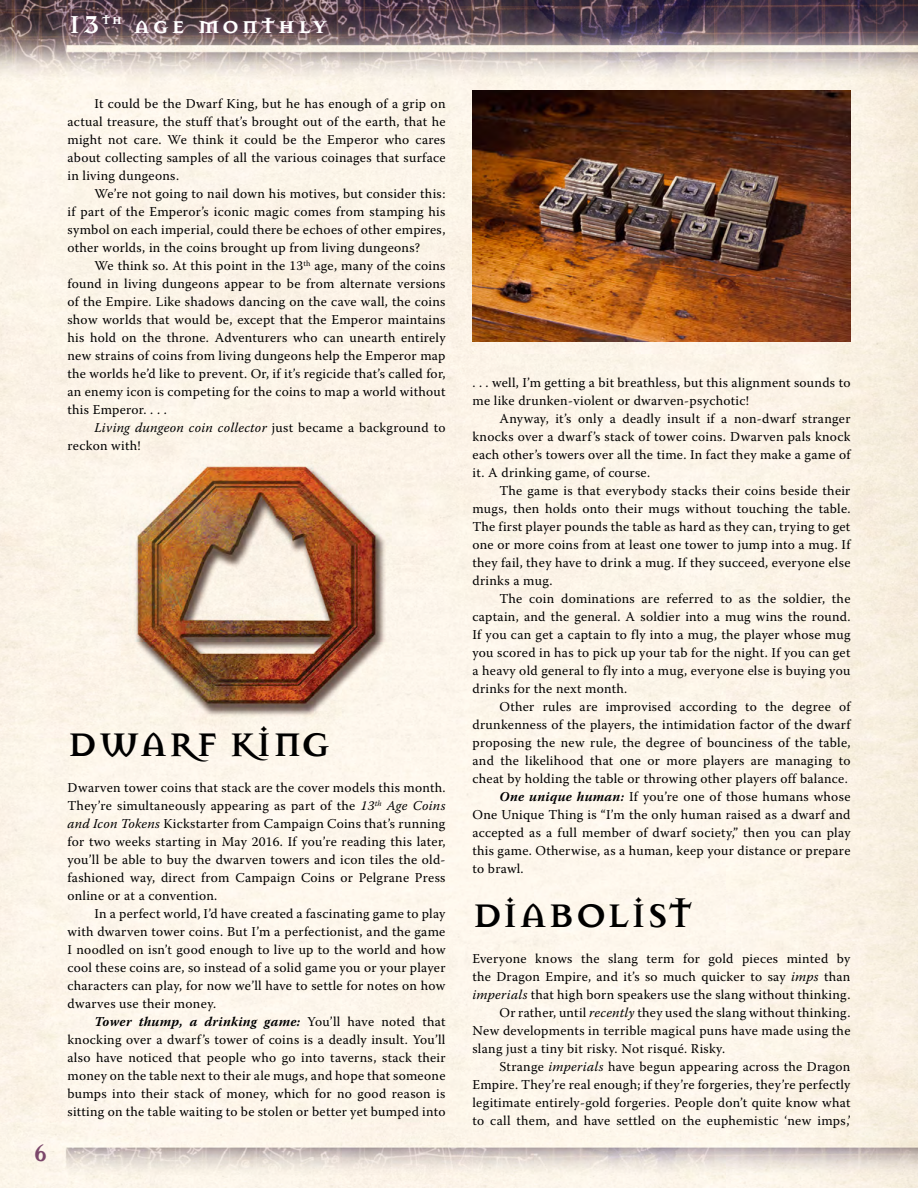
<style>
.page{position:relative;width:918px;height:1188px;background:#fff}
.page>*{position:absolute;margin:0;border:0;box-sizing:border-box;transform-origin:0 0}
.t1{font:700 36px "Mason Serif";letter-spacing:.02em;color:#000}
.t2{font:700 27px "Mason Serif";letter-spacing:.09em;color:#fff}
.t3{font:700 24px "Mason Serif";color:#7b476a}
.t4{font:13.5px/18px "Warnock Pro";letter-spacing:.02em;color:#000;text-align:justify}
.s1{font-style:italic}
.s2{font-weight:700;font-style:italic}
</style>
<div class="page">
<img style="left:0;top:0;width:918px;height:1188px">
<svg style="left:64px;top:6px;width:270px;height:36px;background:#695258"></svg>
<img style="left:122px;top:450px;width:270px;height:270px">
<img style="left:472px;top:90px;width:378px;height:252px">
<h2 class="t2" style="left:68px;top:9px;width:261px">13<sup>th</sup> age monthly</h2>
<p class="t4" style="left:68px;top:94px;width:380px;text-indent:27px">It could be the Dwarf King, but he has enough of a grip on actual treasure, the stuff that’s brought out of the earth, that he might not care. We think it could be the Emperor who cares about collecting samples of all the various coinages that surface in living dungeons.</p>
<p class="t4" style="left:68px;top:184px;width:380px;text-indent:27px">We’re not going to nail down his motives, but consider this: if part of the Emperor’s iconic magic comes from stamping his symbol on each imperial, could there be echoes of other empires, other worlds, in the coins brought up from living dungeons?</p>
<p class="t4" style="left:67px;top:256px;width:380px;text-indent:27px">We think so. At this point in the 13<sup>th</sup> age, many of the coins found in living dungeons appear to be from alternate versions of the Empire. Like shadows dancing on the cave wall, the coins show worlds that would be, except that the Emperor maintains his hold on the throne. Adventurers who can unearth entirely new strains of coins from living dungeons help the Emperor map the worlds he’d like to prevent. Or, if it’s regicide that’s called for, an enemy icon is competing for the coins to map a world without this Emperor. . . .</p>
<p class="t4" style="left:67px;top:418px;width:380px;text-indent:27px"><span class="s1">Living dungeon coin collector</span> just became a background to reckon with!</p>
<h3 class="t3" style="left:34px;top:1139px;width:15px">6</h3>
<h1 class="t1" style="left:68px;top:724px;width:264px">DWARF KING</h1>
<p class="t4" style="left:67px;top:778px;width:380px">Dwarven tower coins that stack are the cover models this month.<br>They’re simultaneously appearing as part of the <span class="s1">13</span><sup>th</sup> <span class="s1">Age Coins and Icon Tokens</span> Kickstarter from Campaign Coins that’s running for two weeks starting in May 2016. If you’re reading this later, you’ll be able to buy the dwarven towers and icon tiles the old&shy;fashioned way, direct from Campaign Coins or Pelgrane Press online or at a convention.</p>
<p class="t4" style="left:67px;top:904px;width:380px;text-indent:27px">In a perfect world, I’d have created a fascinating game to play with dwarven tower coins. But I’m a perfectionist, and the game I noodled on isn’t good enough to live up to the world and how cool these coins are, so instead of a solid game you or your player characters can play, for now we’ll have to settle for notes on how dwarves use their money.</p>
<p class="t4" style="left:67px;top:1012px;width:380px;text-indent:27px"><span class="s2">Tower thump, a drinking game:</span> You’ll have noted that knocking over a dwarf’s tower of coins is a deadly insult. You’ll also have noticed that people who go into taverns, stack their money on the table next to their ale mugs, and hope that someone bumps into their stack of money, which for no good reason is sitting on the table waiting to be stolen or better yet bumped into</p>
<p class="t4" style="left:472px;top:373px;width:379px">. . . well, I’m getting a bit breathless, but this alignment sounds to me like drunken-violent or dwarven-psychotic!</p>
<p class="t4" style="left:472px;top:409px;width:381px;text-indent:27px">Anyway, it’s only a deadly insult if a non-dwarf stranger knocks over a dwarf’s stack of tower coins. Dwarven pals knock each other’s towers over all the time. In fact they make a game of it. A drinking game, of course.</p>
<p class="t4" style="left:472px;top:481px;width:380px;text-indent:27px">The game is that everybody stacks their coins beside their mugs, then holds onto their mugs without touching the table.<br>The first player pounds the table as hard as they can, trying to get one or more coins from at least one tower to jump into a mug. If they fail, they have to drink a mug. If they succeed, everyone else drinks a mug.</p>
<p class="t4" style="left:472px;top:589px;width:380px;text-indent:27px">The coin dominations are referred to as the soldier, the captain, and the general. A soldier into a mug wins the round.<br>If you can get a captain to fly into a mug, the player whose mug you scored in has to pick up your tab for the night. If you can get a heavy old general to fly into a mug, everyone else is buying you drinks for the next month.</p>
<p class="t4" style="left:499px;top:697px;width:354px">Other rules are improvised according to the degree of</p>
<p class="t4" style="left:472px;top:715px;width:381px">drunkenness of the players, the intimidation factor of the dwarf</p>
<p class="t4" style="left:472px;top:733px;width:380px">proposing the new rule, the degree of bounciness of the table,</p>
<p class="t4" style="left:472px;top:751px;width:380px">and the likelihood that one or more players are managing to</p>
<p class="t4" style="left:472px;top:769px;width:377px">cheat by holding the table or throwing other players off balance.</p>
<p class="t4" style="left:499px;top:787px;width:352px"><span class="s2">One unique human:</span> If you’re one of those humans whose</p>
<p class="t4" style="left:472px;top:805px;width:380px">One Unique Thing is “I’m the only human raised as a dwarf and</p>
<p class="t4" style="left:472px;top:823px;width:380px">accepted as a full member of dwarf society,” then you can play</p>
<p class="t4" style="left:472px;top:841px;width:379px">this game. Otherwise, as a human, keep your distance or prepare</p>
<p class="t4" style="left:472px;top:859px;width:53px">to brawl.</p>
<h1 class="t1" style="left:472px;top:895px;width:221px">DIABOLIST</h1>
<p class="t4" style="left:472px;top:949px;width:380px">Everyone knows the slang term for gold pieces minted by</p>
<p class="t4" style="left:472px;top:967px;width:379px">the Dragon Empire, and it’s so much quicker to say <span class="s1">imps</span> than</p>
<p class="t4" style="left:472px;top:985px;width:380px"><span class="s1">imperials</span> that high born speakers use the slang without thinking.</p>
<p class="t4" style="left:500px;top:1003px;width:352px">Or rather, until <span class="s1">recently</span> they used the slang without thinking.</p>
<p class="t4" style="left:472px;top:1021px;width:379px">New developments in terrible magical puns have made using the</p>
<p class="t4" style="left:472px;top:1039px;width:254px">slang just a tiny bit risky. Not risqué. Risky.</p>
<p class="t4" style="left:500px;top:1057px;width:352px">Strange <span class="s1">imperials</span> have begun appearing across the Dragon</p>
<p class="t4" style="left:472px;top:1075px;width:380px">Empire. They’re real enough; if they’re forgeries, they’re perfectly</p>
<p class="t4" style="left:472px;top:1093px;width:380px">legitimate entirely-gold forgeries. People don’t quite know what</p>
<p class="t4" style="left:472px;top:1111px;width:379px">to call them, and have settled on the euphemistic ‘new imps,’</p>
</div>
